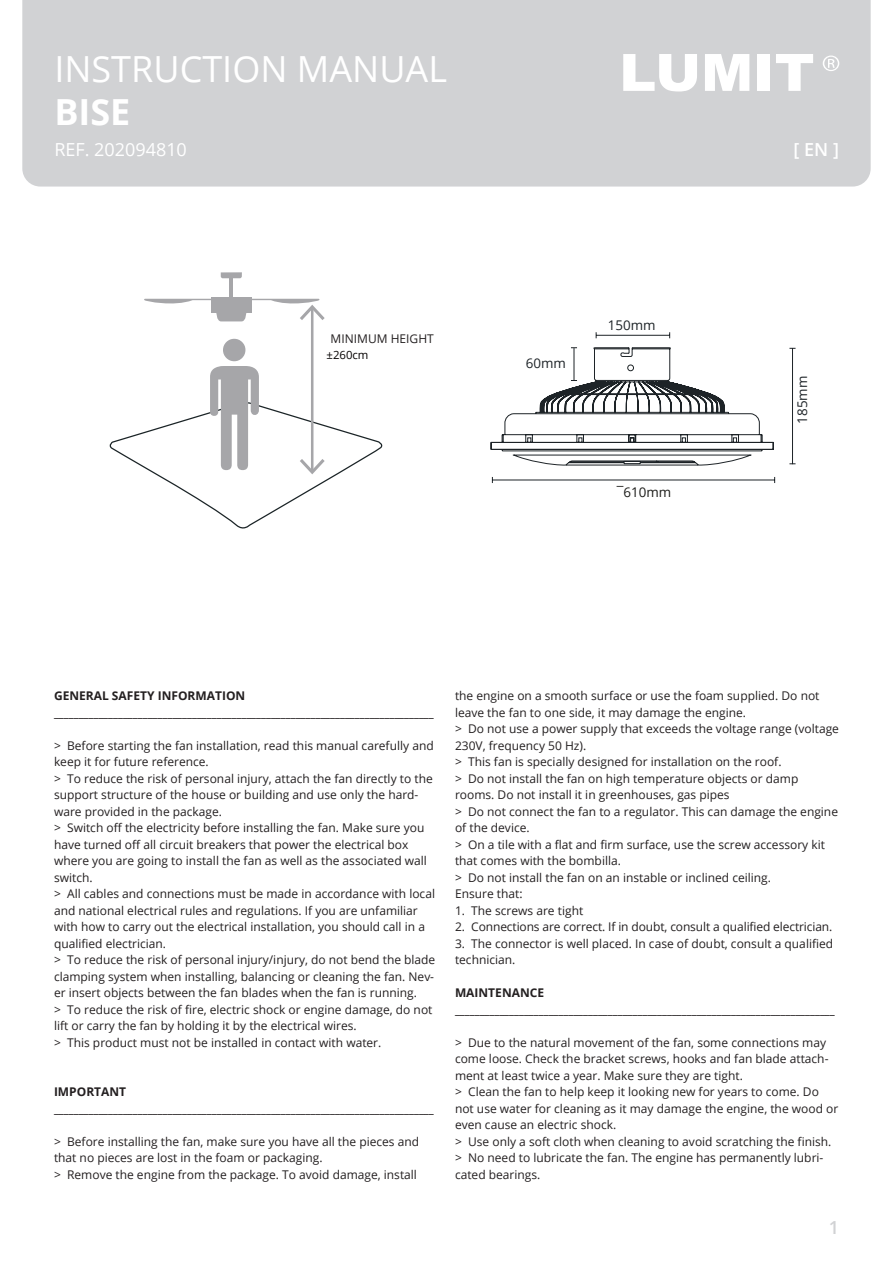
<style>
.page{position:relative;width:893px;height:1263px;background:#fff}
.page>*{position:absolute;margin:0;border:0;box-sizing:border-box;transform-origin:0 0}
.t1{font:36px "Open Sans";color:#fff}
.t2{font:700 36px "Open Sans";color:#fff}
.t3{font:18px "Open Sans";color:#fff}
.t4{font:600 18px "Open Sans";color:#fff}
.t5{font:600 18px "Open Sans";color:#d1d2d4}
.t6{font:13.35px "Open Sans";color:#1d2327}
.t7{font:13.35px "Open Sans";color:#1d1d1a}
.t8{font:12px/16.5px "Open Sans";color:#231f20}
.t9{font:700 12px "Open Sans";color:#231f20}
.t10{font:11.4px "Open Sans";color:#060303}
</style>
<div class="page">
<div style="left:22px;top:0;width:849px;height:187px;background:#d1d2d4"></div>
<svg style="left:776px;top:54px;width:37px;height:37px"></svg>
<svg style="left:623px;top:54px;width:74px;height:38px"></svg>
<svg style="left:705px;top:54px;width:44px;height:37px"></svg>
<svg style="left:823px;top:56px;width:16px;height:15px"></svg>
<div style="left:758px;top:54px;width:12px;height:37px;background:#fff"></div>
<hr style="left:492px;top:479px;width:283px;height:1px;background:#1d2327">
<hr style="left:792px;top:349px;width:1px;height:115px;background:#1d2327">
<hr style="left:596px;top:335px;width:74px;height:1px;background:#1d2327">
<svg style="left:490px;top:347px;width:284px;height:119px"></svg>
<hr style="left:311px;top:308px;width:2px;height:163px;background:#a6a6a9">
<svg style="left:109px;top:339px;width:274px;height:190px"></svg>
<svg style="left:221px;top:272px;width:21px;height:6px"></svg>
<svg style="left:252px;top:299px;width:73px;height:21px"></svg>
<hr style="left:230px;top:278px;width:3px;height:19px;background:#a6a6a9">
<hr style="left:211px;top:297px;width:41px;height:4px;background:#a6a6a9">
<svg style="left:144px;top:299px;width:102px;height:22px"></svg>
<div style="left:211px;top:302px;width:40px;height:11px;background:#a6a6a9"></div>
<p class="t1" style="left:54px;top:44px;width:394px">INSTRUCTION MANUAL</p>
<p class="t2" style="left:54px;top:86px;width:78px">BISE</p>
<h2 class="t3" style="left:54px;top:137px;width:134px">REF. 202094810</h2>
<p class="t8" style="left:331px;top:330px;width:105px">MINIMUM HEIGHT</p>
<p class="t10" style="left:326px;top:347px;width:44px">±260cm</p>
<p class="t6" style="left:526px;top:354px;width:42px">60mm</p>
<p class="t6" style="left:608px;top:316px;width:49px">150mm</p>
<p class="t7" style="left:617px;top:483px;width:56px">¯610mm</p>
<p class="t4" style="left:794px;top:137px;width:47px">[ EN ]</p>
<p class="t6" style="left:793px;top:423px;width:49px;rotate:-90deg">185mm</p>
<p class="t9" style="left:54px;top:688px;width:193px">GENERAL SAFETY INFORMATION</p>
<p class="t9" style="left:54px;top:704px;width:381px">_____________________________________________________________________________</p>
<p class="t8" style="left:54px;top:737px;width:381px">&gt; Before starting the fan installation, read this manual carefully and keep it for future reference.</p>
<p class="t8" style="left:54px;top:770px;width:380px">&gt; To reduce the risk of personal injury, attach the fan directly to the support structure of the house or building and use only the hard&shy;ware provided in the package.</p>
<p class="t8" style="left:54px;top:819px;width:374px">&gt; Switch off the electricity before installing the fan. Make sure you have turned off all circuit breakers that power the electrical box where you are going to install the fan as well as the associated wall switch.</p>
<p class="t8" style="left:54px;top:885px;width:383px">&gt; All cables and connections must be made in accordance with local and national electrical rules and regulations. If you are unfamiliar with how to carry out the electrical installation, you should call in a qualified electrician.</p>
<p class="t8" style="left:54px;top:951px;width:383px;text-align:justify">&gt; To reduce the risk of personal injury/injury, do not bend the blade clamping system when installing, balancing or cleaning the fan. Nev&shy;er insert objects between the fan blades when the fan is running.</p>
<p class="t8" style="left:54px;top:1001px;width:380px">&gt; To reduce the risk of fire, electric shock or engine damage, do not lift or carry the fan by holding it by the electrical wires.</p>
<p class="t8" style="left:54px;top:1034px;width:329px">&gt; This product must not be installed in contact with water.</p>
<p class="t9" style="left:54px;top:1084px;width:74px">IMPORTANT</p>
<p class="t9" style="left:54px;top:1100px;width:381px">_____________________________________________________________________________</p>
<p class="t8" style="left:54px;top:1133px;width:367px">&gt; Before installing the fan, make sure you have all the pieces and that no pieces are lost in the foam or packaging.</p>
<p class="t8" style="left:54px;top:1166px;width:364px">&gt; Remove the engine from the package. To avoid damage, install</p>
<p class="t8" style="left:455px;top:687px;width:366px">the engine on a smooth surface or use the foam supplied. Do not leave the fan to one side, it may damage the engine.</p>
<p class="t8" style="left:455px;top:720px;width:385px">&gt; Do not use a power supply that exceeds the voltage range (voltage<br>230V, frequency 50 Hz).</p>
<p class="t8" style="left:455px;top:753px;width:328px">&gt; This fan is specially designed for installation on the roof.</p>
<p class="t8" style="left:455px;top:770px;width:345px">&gt; Do not install the fan on high temperature objects or damp rooms. Do not install it in greenhouses, gas pipes</p>
<p class="t8" style="left:455px;top:803px;width:385px">&gt; Do not connect the fan to a regulator. This can damage the engine of the device.</p>
<p class="t8" style="left:455px;top:836px;width:372px">&gt; On a tile with a flat and firm surface, use the screw accessory kit that comes with the bombilla.</p>
<p class="t8" style="left:455px;top:869px;width:317px">&gt; Do not install the fan on an instable or inclined ceiling.</p>
<p class="t8" style="left:455px;top:885px;width:69px">Ensure that:</p>
<p class="t8" style="left:455px;top:902px;width:130px">1. The screws are tight</p>
<p class="t8" style="left:455px;top:918px;width:379px">2. Connections are correct. If in doubt, consult a qualified electrician.</p>
<p class="t8" style="left:455px;top:935px;width:380px">3. The connector is well placed. In case of doubt, consult a qualified technician.</p>
<p class="t9" style="left:455px;top:985px;width:91px">MAINTENANCE</p>
<p class="t9" style="left:455px;top:1001px;width:381px">_____________________________________________________________________________</p>
<p class="t8" style="left:455px;top:1034px;width:375px">&gt; Due to the natural movement of the fan, some connections may come loose. Check the bracket screws, hooks and fan blade attach&shy;ment at least twice a year. Make sure they are tight.</p>
<p class="t8" style="left:455px;top:1083px;width:385px">&gt; Clean the fan to help keep it looking new for years to come. Do not use water for cleaning as it may damage the engine, the wood or even cause an electric shock.</p>
<p class="t8" style="left:455px;top:1133px;width:378px">&gt; Use only a soft cloth when cleaning to avoid scratching the finish.</p>
<p class="t8" style="left:455px;top:1149px;width:370px">&gt; No need to lubricate the fan. The engine has permanently lubri&shy;cated bearings.</p>
<h2 class="t5" style="left:829px;top:1215px;width:12px">1</h2>
</div>
